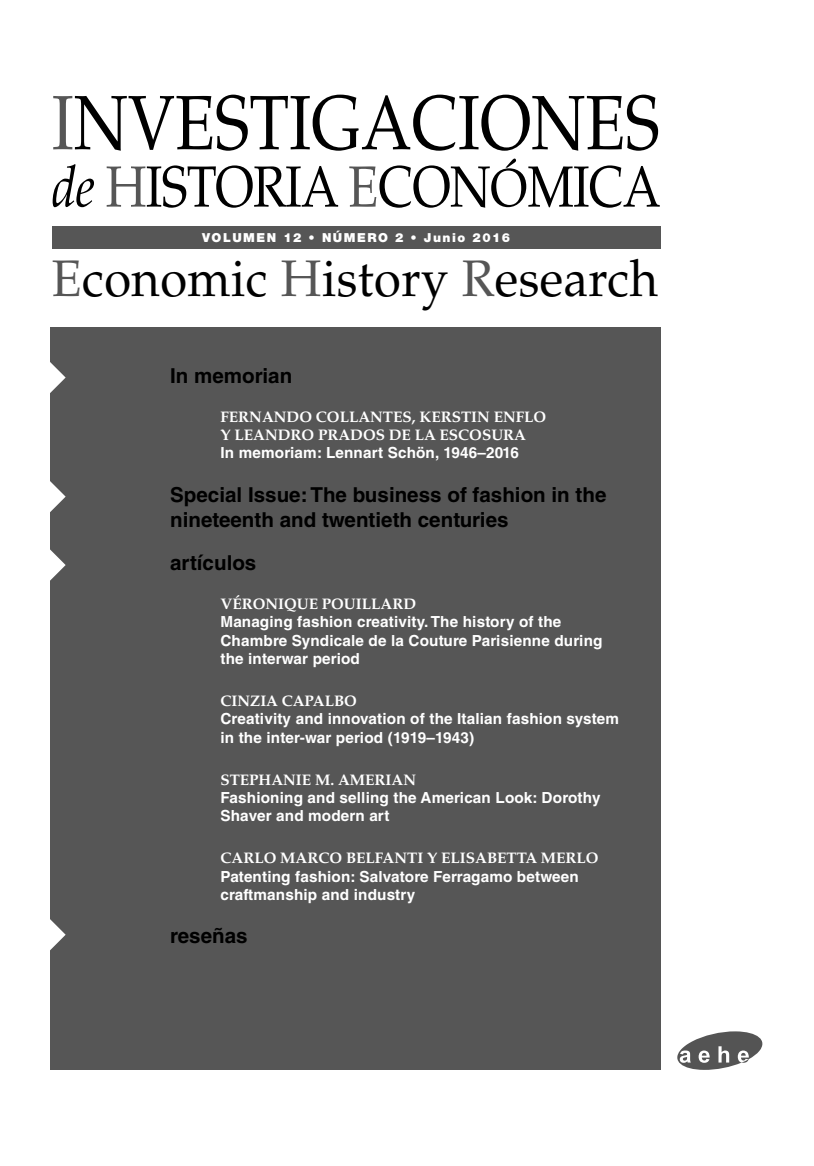
<style>
.page{position:relative;width:814px;height:1166px;background:#fff}
.page>*{position:absolute;margin:0;border:0;box-sizing:border-box;transform-origin:0 0}
.t1{font:51.45px "Palatino LT Std";letter-spacing:.01em;color:#000;scale:.95 1}
.t2{font:700 20.65px/24.7px "Helvetica LT Std";color:#000}
.t3{font:700 15.22px/18.4px "Helvetica LT Std";letter-spacing:.01em;color:#fff}
.t4{font:700 15.22px/18.4px "Palatino LT Std";color:#fff}
.t5{font:900 12.42px "Helvetica Neue LT Std";letter-spacing:.12em;color:#fff}
.s1{color:#565656}
</style>
<div class="page">
<div style="left:52px;top:226px;width:608px;height:23px;background:#565656"></div>
<svg style="left:53px;top:95px;width:605px;height:56px"></svg>
<svg style="left:107px;top:165px;width:231px;height:43px"></svg>
<svg style="left:53px;top:164px;width:41px;height:43px"></svg>
<svg style="left:349px;top:159px;width:310px;height:49px"></svg>
<div style="left:50px;top:327px;width:610px;height:743px;background:#565656"></div>
<svg style="left:50px;top:362px;width:16px;height:31px"></svg>
<svg style="left:50px;top:481px;width:16px;height:100px"></svg>
<svg style="left:677px;top:1031px;width:85px;height:39px"></svg>
<svg style="left:50px;top:919px;width:16px;height:32px"></svg>
<p class="t5" style="left:202px;top:230px;width:309px">VOLUMEN 12 • NÚMERO 2 • Junio 2016</p>
<h1 class="t1" style="left:52px;top:248px;width:639px"><span class="s1">E</span>conomic <span class="s1">H</span>istory <span class="s1">R</span>esearch</h1>
<h2 class="t2" style="left:170px;top:365px;width:124px">In memorian</h2>
<p class="t4" style="left:220px;top:407px;width:327px">FERNANDO COLLANTES, KERSTIN ENFLO<br>Y LEANDRO PRADOS DE LA ESCOSURA</p>
<p class="t3" style="left:220px;top:445px;width:300px">In memoriam: Lennart Schön, 1946–2016</p>
<h2 class="t2" style="left:170px;top:484px;width:438px">Special Issue: The business of fashion in the nineteenth and twentieth centuries</h2>
<h2 class="t2" style="left:170px;top:552px;width:88px">artículos</h2>
<p class="t4" style="left:220px;top:595px;width:197px">VÉRONIQUE POUILLARD</p>
<p class="t3" style="left:220px;top:614px;width:383px">Managing fashion creativity. The history of the<br>Chambre Syndicale de la Couture Parisienne during the interwar period</p>
<p class="t4" style="left:220px;top:691px;width:138px">CINZIA CAPALBO</p>
<p class="t3" style="left:220px;top:711px;width:400px">Creativity and innovation of the Italian fashion system in the inter-war period (1919–1943)</p>
<p class="t4" style="left:220px;top:770px;width:197px">STEPHANIE M. AMERIAN</p>
<p class="t3" style="left:220px;top:790px;width:381px">Fashioning and selling the American Look: Dorothy<br>Shaver and modern art</p>
<p class="t4" style="left:220px;top:849px;width:379px">CARLO MARCO BELFANTI Y ELISABETTA MERLO</p>
<p class="t3" style="left:220px;top:868px;width:360px">Patenting fashion: Salvatore Ferragamo between craftmanship and industry</p>
<h2 class="t2" style="left:170px;top:925px;width:79px">reseñas</h2>
</div>
